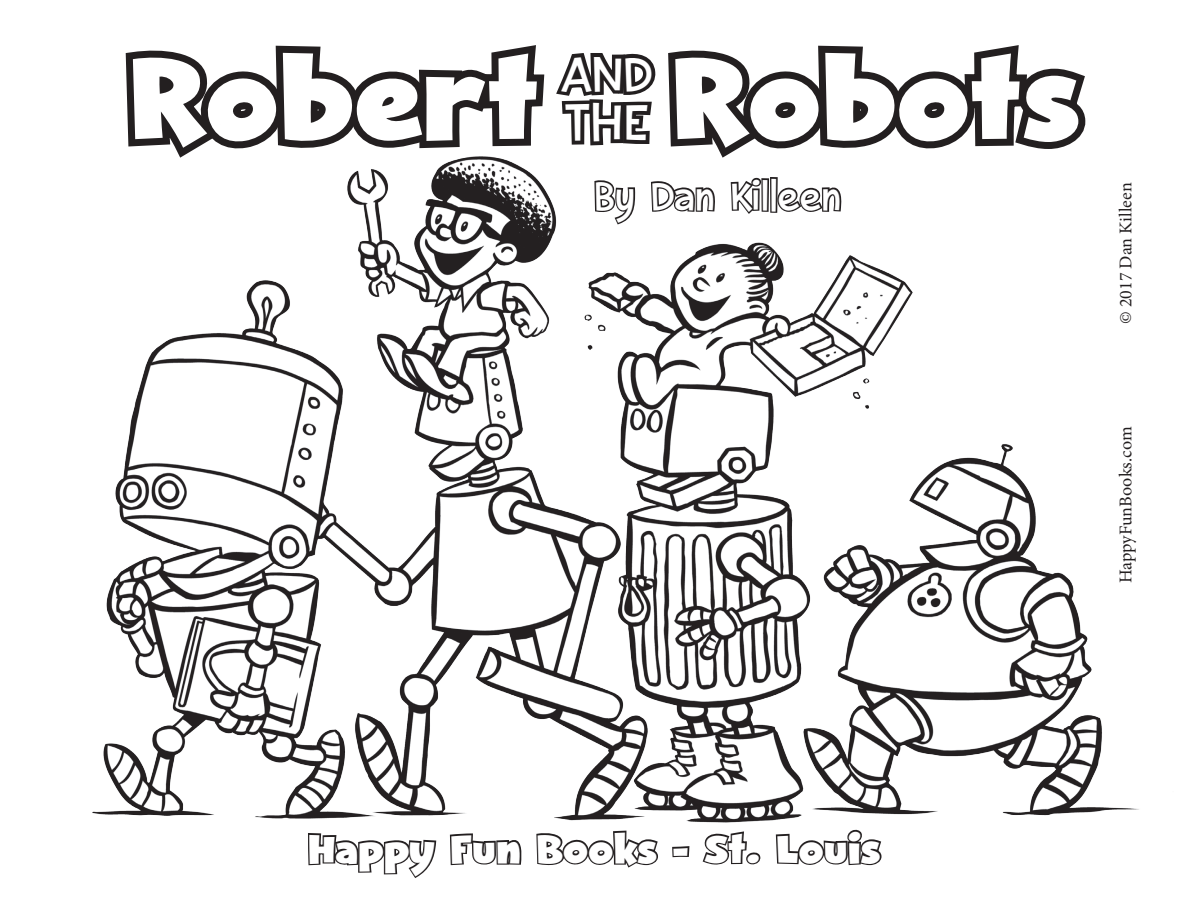
<style>
.page{position:relative;width:1188px;height:918px;background:#fff}
.page>*{position:absolute;margin:0;border:0;box-sizing:border-box;transform-origin:0 0}
.t1{font:800 104.85px "Mr.Jenkins";color:#fff}
.t2{font:47.7px "Mr.Jenkins";color:#fff}
.t3{font:44.1px "Mr.Jenkins";color:#fff}
.t4{font:800 36px "Mr.Jenkins";color:#fff}
.t5{font:36px "Mr.Jenkins";color:#fff}
.t6{font:18px "Minion Pro";color:#231f20}
</style>
<div class="page">
<svg style="left:125px;top:45px;width:944px;height:26px"></svg>
<img style="left:92px;top:71px;width:1047px;height:761px">
<svg style="left:306px;top:831px;width:132px;height:47px"></svg>
<svg style="left:449px;top:833px;width:73px;height:33px"></svg>
<svg style="left:535px;top:829px;width:125px;height:39px"></svg>
<svg style="left:672px;top:846px;width:18px;height:12px"></svg>
<svg style="left:702px;top:832px;width:59px;height:33px"></svg>
<svg style="left:774px;top:830px;width:109px;height:36px"></svg>
<svg style="left:593px;top:180px;width:44px;height:46px"></svg>
<svg style="left:649px;top:181px;width:67px;height:32px"></svg>
<svg style="left:729px;top:179px;width:34px;height:37px"></svg>
<div style="left:761px;top:178px;width:8px;height:34px;border:3px solid #231f20"></div>
<div style="left:770px;top:177px;width:8px;height:36px;border:3px solid #231f20"></div>
<svg style="left:777px;top:186px;width:65px;height:28px"></svg>
<p class="t1" style="left:127px;top:21px;width:954px">Robert Robots</p>
<p class="t3" style="left:561px;top:42px;width:93px">AND</p>
<p class="t2" style="left:565px;top:88px;width:85px">THE</p>
<p class="t5" style="left:594px;top:170px;width:249px">By Dan Killeen</p>
<p class="t6" style="left:1114px;top:324px;width:143px;rotate:-90deg">© 2017 Dan Killeen</p>
<p class="t4" style="left:308px;top:822px;width:574px">Happy Fun Books - St. Louis</p>
<p class="t6" style="left:1114px;top:583px;width:158px;rotate:-90deg">HappyFunBooks.com</p>
</div>
